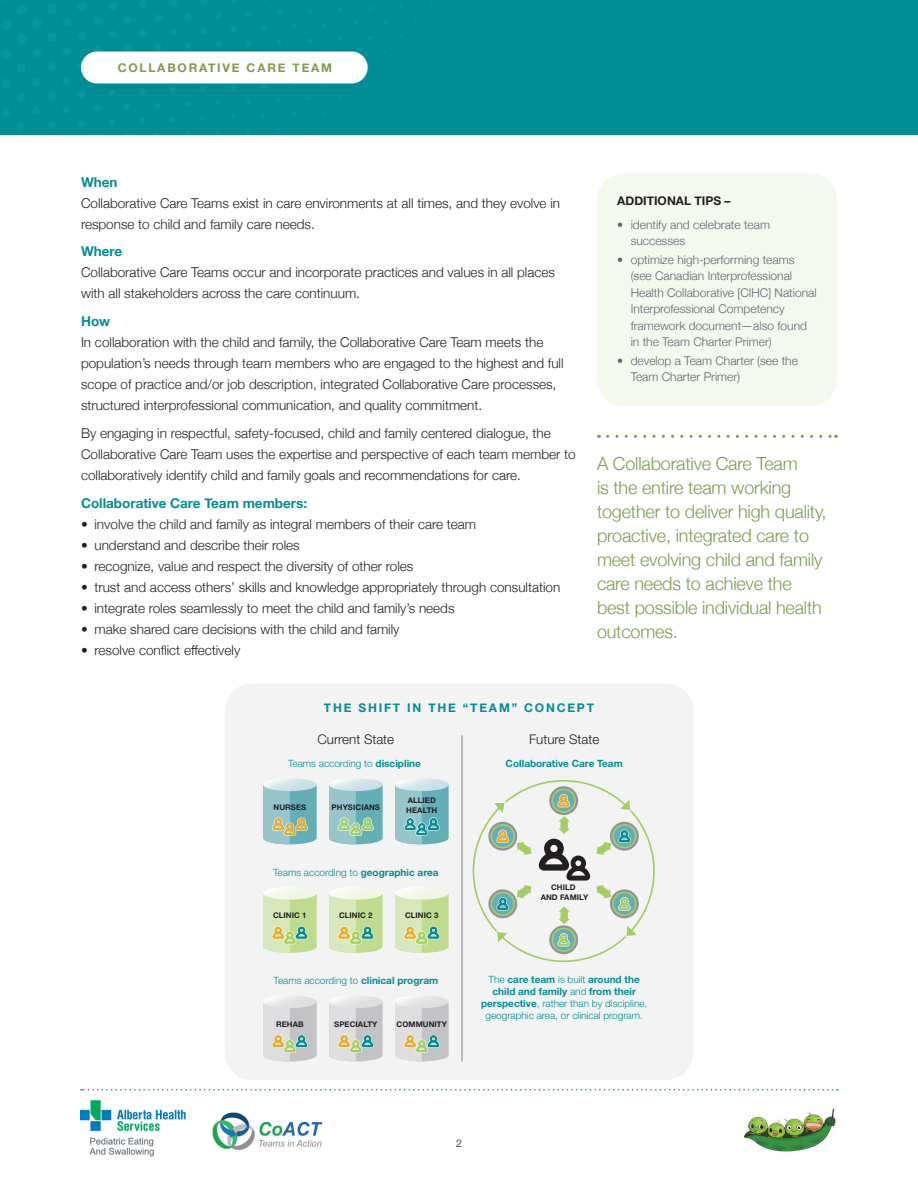
<style>
.page{position:relative;width:918px;height:1188px;background:#fff}
.page>*{position:absolute;margin:0;border:0;box-sizing:border-box;transform-origin:0 0}
.t1{font:300 18px/24px "Helvetica Neue";letter-spacing:-.01em;color:#7b9d4a}
.t2{font:300 13.5px/21px "Helvetica Neue";color:#231f20}
.t3{font:700 13.5px "Helvetica Neue";color:#008d96}
.t4{font:300 13.35px "Helvetica Neue";color:#231f20}
.t5{font:300 12px/16.5px "Helvetica Neue";color:#5c666f}
.t6{font:700 12px "Helvetica Neue";letter-spacing:.15em;color:#008d96}
.t7{font:700 12px "Helvetica Neue";letter-spacing:.15em;color:#7b9d4a}
.t8{font:700 12px "Helvetica Neue";color:#231f20}
.t9{font:300 10.5px "Helvetica Neue";color:#231f20}
.t10{font:300 10.05px/12px "Helvetica Neue";color:#008d96;text-align:center}
.t11{font:700 10.05px "Helvetica Neue";color:#008d96}
.t12{font:700 7.8px/9.3px "Helvetica Neue";letter-spacing:.01em;color:#231f20;text-align:center}
.s1{font-weight:700}
</style>
<div class="page">
<img style="left:80px;top:1100px;width:756px;height:57px">
<svg style="left:81px;top:1089px;width:751px;height:2px"></svg>
<div style="left:225px;top:684px;width:468px;height:396px;background:#f3f3f3;border-radius:27px"></div>
<div style="left:0;top:0;width:918px;height:135px;background:#008d96"></div>
<div style="left:81px;top:52px;width:287px;height:31px;background:#fff;border-radius:16px"></div>
<div style="left:597px;top:173px;width:240px;height:233px;background:#f4f9ed;border-radius:27px"></div>
<svg style="left:608px;top:435px;width:229px;height:3px"></svg>
<svg style="left:263px;top:888px;width:54px;height:65px"></svg>
<svg style="left:329px;top:888px;width:54px;height:65px"></svg>
<svg style="left:395px;top:888px;width:54px;height:65px"></svg>
<svg style="left:263px;top:996px;width:54px;height:65px;background:#d0d3cf"></svg>
<svg style="left:329px;top:996px;width:54px;height:65px;background:#d0d3cf"></svg>
<svg style="left:395px;top:996px;width:54px;height:65px;background:#d0d3cf"></svg>
<svg style="left:329px;top:778px;width:54px;height:66px;background:#96c6c4"></svg>
<svg style="left:395px;top:778px;width:54px;height:66px;background:#8bc2c8"></svg>
<svg style="left:263px;top:778px;width:54px;height:66px;background:#9ac3c0"></svg>
<hr style="left:462px;top:736px;width:1px;height:325px;background:#c3c2c5">
<svg style="left:472px;top:780px;width:183px;height:183px"></svg>
<p class="t7" style="left:118px;top:58px;width:216px">COLLABORATIVE CARE TEAM</p>
<p class="t3" style="left:81px;top:171px;width:38px">When</p>
<p class="t2" style="left:81px;top:191px;width:481px">Collaborative Care Teams exist in care environments at all times, and they evolve in response to child and family care needs.</p>
<p class="t3" style="left:81px;top:241px;width:43px">Where</p>
<p class="t2" style="left:81px;top:261px;width:475px">Collaborative Care Teams occur and incorporate practices and values in all places with all stakeholders across the care continuum.</p>
<p class="t3" style="left:81px;top:311px;width:31px">How</p>
<p class="t2" style="left:81px;top:331px;width:484px">In collaboration with the child and family, the Collaborative Care Team meets the population’s needs through team members who are engaged to the highest and full scope of practice and/or job description, integrated Collaborative Care processes, structured interprofessional communication, and quality commitment.</p>
<p class="t2" style="left:81px;top:422px;width:496px">By engaging in respectful, safety-focused, child and family centered dialogue, the<br>Collaborative Care Team uses the expertise and perspective of each team member to collaboratively identify child and family goals and recommendations for care.</p>
<p class="t3" style="left:81px;top:492px;width:228px">Collaborative Care Team members:</p>
<p class="t2" style="left:81px;top:512px;width:397px">• involve the child and family as integral members of their care team</p>
<p class="t2" style="left:81px;top:533px;width:220px">• understand and describe their roles</p>
<p class="t2" style="left:81px;top:554px;width:334px">• recognize, value and respect the diversity of other roles</p>
<p class="t2" style="left:81px;top:575px;width:481px">• trust and access others’ skills and knowledge appropriately through consultation</p>
<p class="t2" style="left:81px;top:596px;width:375px">• integrate roles seamlessly to meet the child and family’s needs</p>
<p class="t2" style="left:81px;top:617px;width:320px">• make shared care decisions with the child and family</p>
<p class="t2" style="left:81px;top:638px;width:161px">• resolve conflict effectively</p>
<p class="t8" style="left:617px;top:192px;width:115px">ADDITIONAL TIPS –</p>
<p class="t5" style="left:631px;top:215px;width:141px;text-indent:-14px">• identify and celebrate team successes</p>
<p class="t5" style="left:631px;top:250px;width:187px;text-indent:-14px">• optimize high-performing teams (see Canadian Interprofessional Health Collaborative [CIHC] National Interprofessional Competency framework document—also found in the Team Charter Primer)</p>
<p class="t5" style="left:631px;top:352px;width:169px;text-indent:-14px">• develop a Team Charter (see the<br>Team Charter Primer)</p>
<h1 class="t1" style="left:597px;top:451px;width:231px">A Collaborative Care Team<br>is the entire team working together to deliver high quality, proactive, integrated care to meet evolving child and family care needs to achieve the best possible individual health outcomes.</h1>
<p class="t6" style="left:324px;top:698px;width:272px">THE SHIFT IN THE “TEAM” CONCEPT</p>
<p class="t4" style="left:318px;top:729px;width:78px">Current State</p>
<p class="t4" style="left:529px;top:729px;width:72px">Future State</p>
<p class="t10" style="left:288px;top:757px;width:134px">Teams according to <span class="s1">discipline</span></p>
<p class="t11" style="left:506px;top:756px;width:119px">Collaborative Care Team</p>
<p class="t12" style="left:332px;top:802px;width:50px">PHYSICIANS</p>
<p class="t12" style="left:406px;top:796px;width:32px;text-align:left">ALLIED<br>HEALTH</p>
<p class="t12" style="left:274px;top:802px;width:34px">NURSES</p>
<p class="t10" style="left:273px;top:865px;width:167px">Teams according to <span class="s1">geographic area</span></p>
<p class="t12" style="left:273px;top:911px;width:35px">CLINIC 1</p>
<p class="t12" style="left:339px;top:911px;width:35px">CLINIC 2</p>
<p class="t12" style="left:405px;top:911px;width:35px">CLINIC 3</p>
<p class="t10" style="left:274px;top:974px;width:166px">Teams according to <span class="s1">clinical program</span></p>
<p class="t12" style="left:276px;top:1019px;width:29px">REHAB</p>
<p class="t12" style="left:334px;top:1019px;width:45px">SPECIALTY</p>
<p class="t12" style="left:397px;top:1019px;width:52px">COMMUNITY</p>
<p class="t12" style="left:541px;top:883px;width:49px">CHILD<br>AND FAMILY</p>
<p class="t10" style="left:481px;top:972px;width:168px">The <span class="s1">care team</span> is built <span class="s1">around the child and family</span> and <span class="s1">from their perspective</span>, rather than by discipline, geographic area, or clinical program.</p>
<p class="t9" style="left:456px;top:1135px;width:7px">2</p>
</div>
